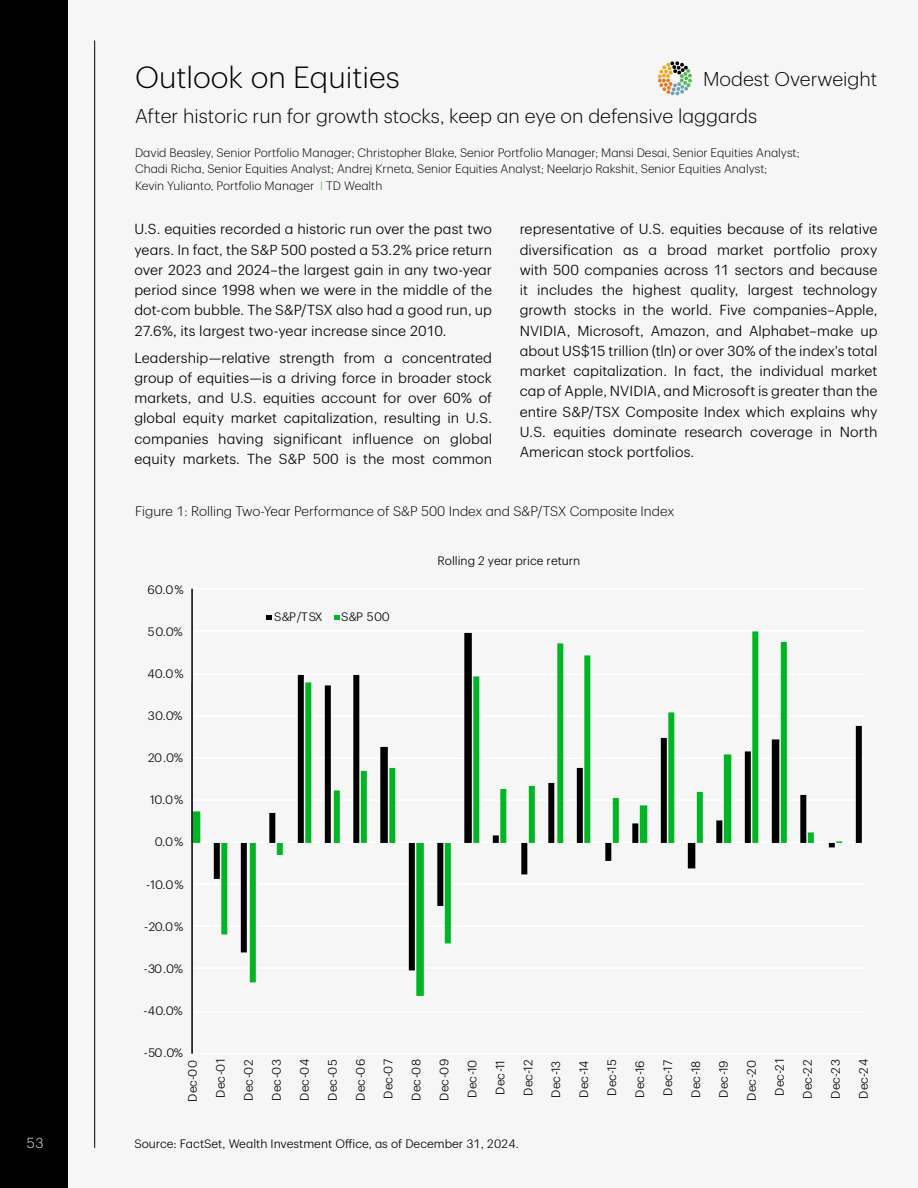
<style>
.page{position:relative;width:918px;height:1188px;background:#f6f6f6}
.page>*{position:absolute;margin:0;border:0;box-sizing:border-box;transform-origin:0 0}
.t1{font:300 30px "TD Graphik";color:#000}
.t2{font:300 19.5px "TD Graphik";color:#000}
.t3{font:300 14.25px/20.2px "TD Graphik";color:#000;text-align:justify}
.t4{font:300 14.25px "TD Graphik";color:#e6e7e8}
.t5{font:300 13.5px "TD Graphik";color:#000}
.t6{font:300 12px "TD Graphik";color:#000}
.t7{font:300 12px/16.5px "TD Graphik";color:#000}
.s1{color:#54b948}
</style>
<div class="page">
<div style="left:0;top:0;width:68px;height:1188px;background:#000"></div>
<hr style="left:94px;top:40px;width:1px;height:1108px;background:#000">
<svg style="left:658px;top:61px;width:34px;height:34px"></svg>
<hr style="left:192px;top:1053px;width:672px;height:1px;background:#fff">
<hr style="left:192px;top:1011px;width:672px;height:1px;background:#fff">
<hr style="left:192px;top:967px;width:672px;height:2px;background:#fff">
<hr style="left:192px;top:925px;width:672px;height:2px;background:#fff">
<hr style="left:192px;top:883px;width:672px;height:2px;background:#fff">
<hr style="left:192px;top:841px;width:672px;height:2px;background:#fff">
<hr style="left:192px;top:799px;width:672px;height:2px;background:#fff">
<hr style="left:192px;top:757px;width:672px;height:2px;background:#fff">
<hr style="left:192px;top:715px;width:672px;height:2px;background:#fff">
<hr style="left:192px;top:673px;width:672px;height:2px;background:#fff">
<hr style="left:192px;top:630px;width:672px;height:1px;background:#fff">
<hr style="left:192px;top:588px;width:672px;height:1px;background:#fff">
<svg style="left:193px;top:631px;width:649px;height:365px"></svg>
<hr style="left:191px;top:589px;width:2px;height:465px;background:#000">
<svg style="left:266px;top:615px;width:6px;height:4px"></svg>
<svg style="left:334px;top:615px;width:6px;height:4px"></svg>
<h1 class="t1" style="left:135px;top:55px;width:266px">Outlook on Equities</h1>
<h2 class="t2" style="left:135px;top:101px;width:624px">After historic run for growth stocks, keep an eye on defensive laggards</h2>
<p class="t7" style="left:135px;top:143px;width:666px">David Beasley, Senior Portfolio Manager; Christopher Blake, Senior Portfolio Manager; Mansi Desai, Senior Equities Analyst;<br>Chadi Richa, Senior Equities Analyst; Andrej Krneta, Senior Equities Analyst; Neelarjo Rakshit, Senior Equities Analyst;<br>Kevin Yulianto, Portfolio Manager <span class="s1">I</span> TD Wealth</p>
<h2 class="t2" style="left:703px;top:65px;width:176px">Modest Overweight</h2>
<p class="t3" style="left:134px;top:218px;width:359px">U.S. equities recorded a historic run over the past two years. In fact, the S&amp;P 500 posted a 53.2% price return over 2023 and 2024–the largest gain in any two-year period since 1998 when we were in the middle of the dot-com bubble. The S&amp;P/TSX also had a good run, up 27.6%, its largest two-year increase since 2010.</p>
<p class="t3" style="left:134px;top:346px;width:359px;text-align:left">Leadership—relative strength from a concentrated group of equities—is a driving force in broader stock markets, and U.S. equities account for over 60% of global equity market capitalization, resulting in U.S. companies having significant influence on global equity markets. The S&amp;P 500 is the most common</p>
<p class="t3" style="left:520px;top:218px;width:359px">representative of U. S. equities because of its relative diversification as a broad market portfolio proxy with 500 companies across 11 sectors and because it includes the highest quality, largest technology growth stocks in the world. Five companies–Apple, NVIDIA, Microsoft, Amazon, and Alphabet–make up about US$15 trillion (tln) or over 30% of the index's total market capitalization. In fact, the individual market cap of Apple, NVIDIA, and Microsoft is greater than the entire S&amp;P/TSX Composite Index which explains why U.S. equities dominate research coverage in North American stock portfolios.</p>
<p class="t5" style="left:135px;top:501px;width:541px">Figure 1: Rolling Two-Year Performance of S&amp;P 500 Index and S&amp;P/TSX Composite Index</p>
<p class="t6" style="left:147px;top:581px;width:38px">60.0%</p>
<p class="t6" style="left:148px;top:623px;width:36px">50.0%</p>
<p class="t6" style="left:147px;top:665px;width:38px">40.0%</p>
<p class="t6" style="left:148px;top:707px;width:36px">30.0%</p>
<p class="t6" style="left:148px;top:749px;width:36px">20.0%</p>
<p class="t6" style="left:150px;top:791px;width:35px">10.0%</p>
<p class="t6" style="left:155px;top:833px;width:30px">0.0%</p>
<p class="t6" style="left:146px;top:876px;width:39px">-10.0%</p>
<p class="t6" style="left:144px;top:918px;width:41px">-20.0%</p>
<p class="t6" style="left:144px;top:960px;width:41px">-30.0%</p>
<p class="t6" style="left:143px;top:1002px;width:41px">-40.0%</p>
<p class="t6" style="left:274px;top:608px;width:50px">S&amp;P/TSX</p>
<p class="t6" style="left:341px;top:608px;width:50px">S&amp;P 500</p>
<p class="t6" style="left:437px;top:552px;width:144px">Rolling 2 year price return</p>
<p class="t6" style="left:144px;top:1044px;width:41px">-50.0%</p>
<p class="t6" style="left:184px;top:1102px;width:44px;rotate:-90deg">Dec-00</p>
<p class="t6" style="left:212px;top:1098px;width:41px;rotate:-90deg">Dec-01</p>
<p class="t6" style="left:240px;top:1101px;width:43px;rotate:-90deg">Dec-02</p>
<p class="t6" style="left:268px;top:1101px;width:43px;rotate:-90deg">Dec-03</p>
<p class="t6" style="left:296px;top:1101px;width:43px;rotate:-90deg">Dec-04</p>
<p class="t6" style="left:323px;top:1101px;width:43px;rotate:-90deg">Dec-05</p>
<p class="t6" style="left:351px;top:1101px;width:43px;rotate:-90deg">Dec-06</p>
<p class="t6" style="left:379px;top:1099px;width:42px;rotate:-90deg">Dec-07</p>
<p class="t6" style="left:407px;top:1101px;width:43px;rotate:-90deg">Dec-08</p>
<p class="t6" style="left:435px;top:1101px;width:43px;rotate:-90deg">Dec-09</p>
<p class="t6" style="left:463px;top:1098px;width:40px;rotate:-90deg">Dec-10</p>
<p class="t6" style="left:491px;top:1095px;width:36px;rotate:-90deg">Dec-11</p>
<p class="t6" style="left:519px;top:1096px;width:38px;rotate:-90deg">Dec-12</p>
<p class="t6" style="left:547px;top:1098px;width:39px;rotate:-90deg">Dec-13</p>
<p class="t6" style="left:575px;top:1098px;width:39px;rotate:-90deg">Dec-14</p>
<p class="t6" style="left:603px;top:1096px;width:38px;rotate:-90deg">Dec-15</p>
<p class="t6" style="left:631px;top:1098px;width:39px;rotate:-90deg">Dec-16</p>
<p class="t6" style="left:659px;top:1096px;width:38px;rotate:-90deg">Dec-17</p>
<p class="t6" style="left:687px;top:1098px;width:39px;rotate:-90deg">Dec-18</p>
<p class="t6" style="left:715px;top:1098px;width:39px;rotate:-90deg">Dec-19</p>
<p class="t6" style="left:743px;top:1101px;width:43px;rotate:-90deg">Dec-20</p>
<p class="t6" style="left:771px;top:1096px;width:39px;rotate:-90deg">Dec-21</p>
<p class="t6" style="left:799px;top:1099px;width:41px;rotate:-90deg">Dec-22</p>
<p class="t6" style="left:827px;top:1099px;width:42px;rotate:-90deg">Dec-23</p>
<p class="t6" style="left:854px;top:1099px;width:42px;rotate:-90deg">Dec-24</p>
<p class="t4" style="left:27px;top:1132px;width:18px">53</p>
<p class="t6" style="left:134px;top:1134px;width:384px">Source: FactSet, Wealth Investment Office, as of December 31, 2024.</p>
</div>
